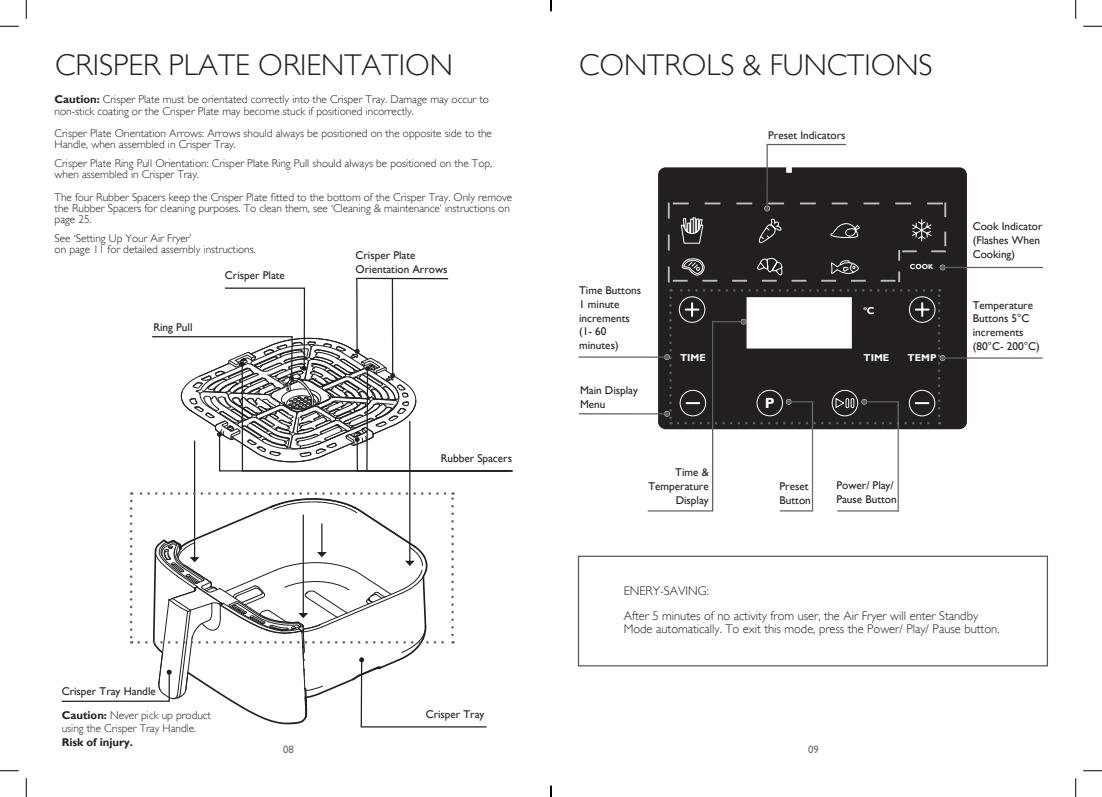
<style>
.page{position:relative;width:1102px;height:797px;background:#fff}
.page>*{position:absolute;margin:0;border:0;box-sizing:border-box;transform-origin:0 0}
.t1{font:300 30px "Gill Sans";color:#231f20}
.t2{font:700 14.75px "Gill Sans";color:#fff}
.Instructions{font:300 12.5px/12.5px "Gill Sans";color:#231f20}
.t3{font:300 11.25px/11.2px "Gill Sans";color:#231f20}
.Instructions-2{font:11.25px/13.8px "Gill Sans";color:#231f20}
.t4{font:10.62px "Gill Sans";color:#6c6d70}
.t5{font:700 10px "Gill Sans";color:#fff}
.Instructions-3{font:700 7.25px "Gill Sans";color:#fff}
.t6{font:700 5.88px "Gill Sans";color:#fff}
.s1{font-weight:700}
.s2{font-size:10px}
</style>
<div class="page">
<svg style="left:152px;top:277px;width:361px;height:195px"></svg>
<hr style="left:194px;top:441px;width:1px;height:116px;background:#231f20">
<hr style="left:409px;top:421px;width:1px;height:140px;background:#231f20">
<div style="left:578px;top:555px;width:469px;height:111px;border:1px solid #57585a"></div>
<div style="left:658px;top:167px;width:308px;height:262px;background:#231f20"></div>
<hr style="left:579px;top:413px;width:88px;height:1px;background:#5d6161">
<hr style="left:766px;top:144px;width:1px;height:64px;background:#5d6161">
<hr style="left:712px;top:321px;width:1px;height:190px;background:#5d6161">
<hr style="left:942px;top:267px;width:100px;height:1px;background:#5d6161">
<hr style="left:942px;top:357px;width:100px;height:2px;background:#5d6161">
<hr style="left:578px;top:356px;width:89px;height:2px;background:#5d6161">
<svg style="left:61px;top:492px;width:426px;height:236px"></svg>
<hr style="left:767px;top:144px;width:79px;height:1px;background:#5d6161">
<hr style="left:647px;top:510px;width:66px;height:1px;background:#5d6161">
<hr style="left:780px;top:510px;width:33px;height:1px;background:#5d6161">
<hr style="left:837px;top:510px;width:61px;height:1px;background:#5d6161">
<hr style="left:811px;top:401px;width:2px;height:109px;background:#6c6d70">
<hr style="left:897px;top:401px;width:1px;height:110px;background:#6c6d70">
<svg style="left:664px;top:202px;width:282px;height:222px;background:#3e3a3b"></svg>
<svg style="left:0;top:25px;width:19px;height:2px"></svg>
<svg style="left:1083px;top:25px;width:18px;height:2px"></svg>
<svg style="left:0;top:770px;width:19px;height:1px"></svg>
<svg style="left:1083px;top:770px;width:18px;height:1px"></svg>
<svg style="left:25px;top:0;width:2px;height:19px"></svg>
<svg style="left:25px;top:778px;width:2px;height:19px"></svg>
<svg style="left:1075px;top:0;width:1px;height:19px"></svg>
<svg style="left:1075px;top:778px;width:1px;height:19px"></svg>
<svg style="left:550px;top:785px;width:1px;height:12px"></svg>
<p class="t1" style="left:55px;top:47px;width:399px">CRISPER PLATE ORIENTATION</p>
<p class="t3" style="left:55px;top:94px;width:436px"><span class="s1">Caution:</span> Crisper Plate must be orientated correctly into the Crisper Tray. Damage may occur to non-stick coating or the Crisper Plate may become stuck if positioned incorrectly.</p>
<p class="t3" style="left:55px;top:127px;width:439px">Crisper Plate Orientation Arrows: Arrows should always be positioned on the opposite side to the<br>Handle, when assembled in Crisper Tray.</p>
<p class="t3" style="left:55px;top:157px;width:439px">Crisper Plate Ring Pull Orientation: Crisper Plate Ring Pull should always be positioned on the Top, when assembled in Crisper Tray.</p>
<p class="t3" style="left:55px;top:191px;width:459px">The four Rubber Spacers keep the Crisper Plate fitted to the bottom of the Crisper Tray. Only remove the Rubber Spacers for cleaning purposes. To clean them, see ‘Cleaning &amp; maintenance’ instructions on page 25.</p>
<p class="t3" style="left:55px;top:232px;width:203px">See ‘Setting Up Your Air Fryer’<br>on page 11 for detailed assembly instructions.</p>
<p class="Instructions-2" style="left:355px;top:248px;width:93px">Crisper Plate<br>Orientation Arrows</p>
<p class="Instructions-2" style="left:225px;top:268px;width:61px">Crisper Plate</p>
<p class="Instructions-2" style="left:153px;top:320px;width:41px">Ring Pull</p>
<p class="Instructions-2" style="left:62px;top:684px;width:96px">Crisper Tray Handle</p>
<p class="Instructions-2" style="left:440px;top:451px;width:73px">Rubber Spacers</p>
<p class="t1" style="left:579px;top:47px;width:355px">CONTROLS &amp; FUNCTIONS</p>
<p class="Instructions-2" style="left:768px;top:128px;width:79px">Preset Indicators</p>
<p class="Instructions-2" style="left:579px;top:283px;width:64px">Time Buttons<br>1 minute increments</p>
<p class="Instructions-2" style="left:579px;top:325px;width:41px">(1- 60 minutes)</p>
<p class="Instructions-2" style="left:580px;top:383px;width:59px">Main Display</p>
<p class="Instructions-2" style="left:580px;top:397px;width:27px">Menu</p>
<p class="t6" style="left:863px;top:305px;width:13px">o<span class="s2">C</span></p>
<p class="Instructions-3" style="left:909px;top:262px;width:25px">COOK</p>
<p class="t5" style="left:680px;top:352px;width:27px">TIME</p>
<p class="t5" style="left:863px;top:352px;width:27px">TIME</p>
<p class="t5" style="left:907px;top:352px;width:31px">TEMP</p>
<h2 class="t2" style="left:764px;top:394px;width:11px">P</h2>
<p class="Instructions-2" style="left:648px;top:465px;width:62px;text-align:right">Time &amp;<br>Temperature<br>Display</p>
<p class="Instructions-2" style="left:779px;top:479px;width:33px">Preset<br>Button</p>
<p class="Instructions-2" style="left:836px;top:478px;width:62px">Power/ Play/<br>Pause Button</p>
<p class="Instructions-2" style="left:972px;top:220px;width:71px">Cook Indicator (Flashes When<br>Cooking)</p>
<p class="Instructions-2" style="left:972px;top:298px;width:68px">Temperature<br>Buttons 5°C increments (80°C- 200°C)</p>
<p class="Instructions" style="left:623px;top:584px;width:87px">ENERY-SAVING:</p>
<p class="Instructions" style="left:623px;top:609px;width:377px">After 5 minutes of no activity from user, the Air Fryer will enter Standby<br>Mode automatically. To exit this mode, press the Power/ Play/ Pause button.</p>
<p class="t3" style="left:62px;top:708px;width:151px;line-height:13.5px"><span class="s1">Caution:</span> Never pick up product using the Crisper Tray Handle.<br><span class="s1">Risk of injury.</span></p>
<p class="Instructions-2" style="left:425px;top:707px;width:60px">Crisper Tray</p>
<p class="t4" style="left:283px;top:742px;width:12px">08</p>
<p class="t4" style="left:808px;top:742px;width:12px">09</p>
</div>
